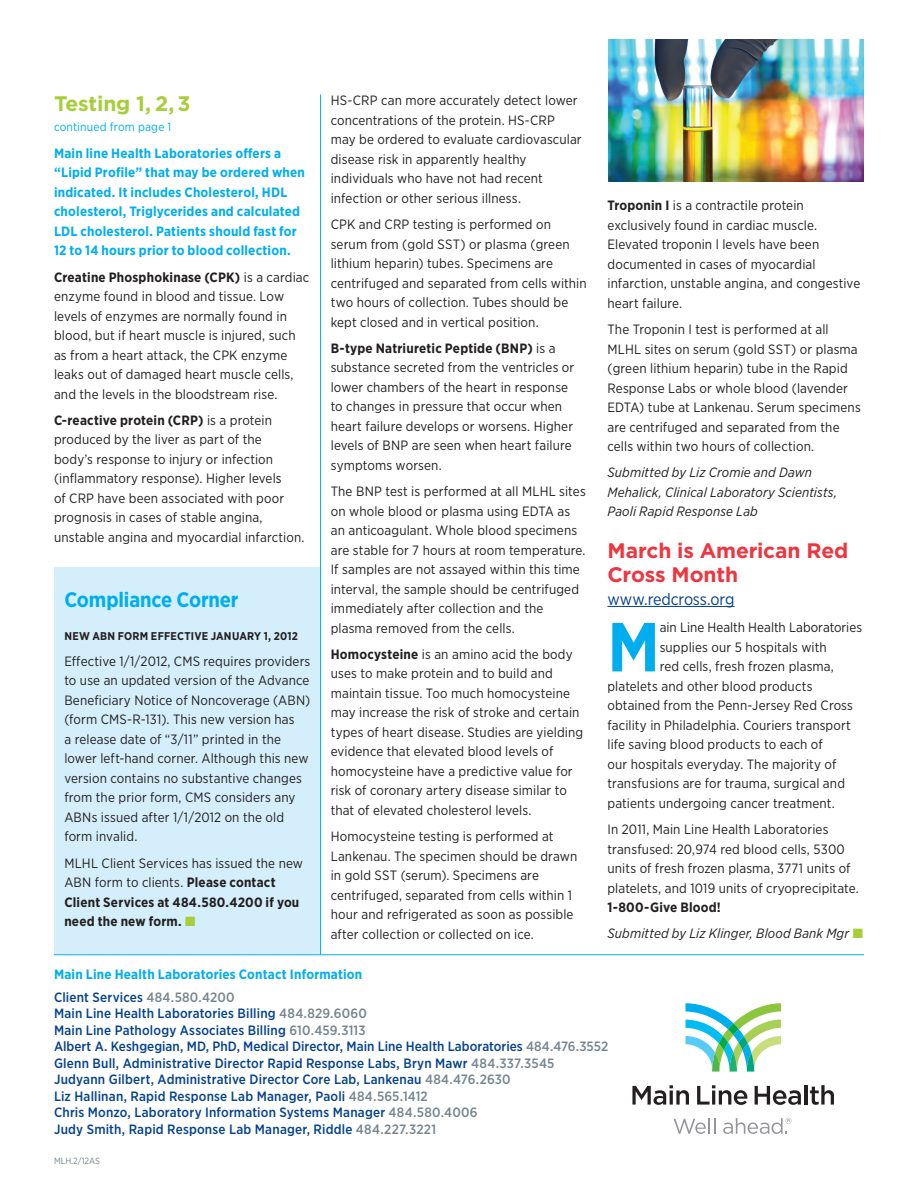
<style>
.page{position:relative;width:918px;height:1188px;background:#fff}
.page>*{position:absolute;margin:0;border:0;box-sizing:border-box;transform-origin:0 0}
.t1{font:700 69.15px "Gotham Narrow";color:#00aeef}
.t2{font:700 21px/24px "Gotham";letter-spacing:-.005em;color:#ee3640}
.t3{font:700 21px "Gotham Narrow";letter-spacing:-.01em;color:#00aeef}
.t4{font:700 21px "Gotham";color:#a6ce39}
.t5{font:16.5px "Gotham Narrow";letter-spacing:-.01em;color:#05428c}
.t6{font:13.5px/19.5px "Gotham Narrow";letter-spacing:.01em;color:#231f20}
.t7{font:500 13.5px "Gotham Narrow";letter-spacing:.01em;color:#05428c}
.t8{font:700 13.5px/19.5px "Gotham Narrow";letter-spacing:.015em;color:#00aeef}
.t9{font:italic 13.5px/19.5px "Gotham Narrow";letter-spacing:.01em;color:#231f20}
.t10{font:700 13.5px/19.5px "Gotham Narrow";letter-spacing:.015em;color:#231f20}
.t11{font:12px "Gotham Narrow";letter-spacing:.015em;color:#00aeef}
.t12{font:700 11.25px "Gotham Narrow";letter-spacing:.02em;color:#231f20}
.t13{font:9px "Gotham Narrow";letter-spacing:-.005em;color:#76848f}
.s1{font-weight:700}
.s2{font-weight:400}
.s3{color:#a6ce39}
.s4{color:#76848f}
</style>
<div class="page">
<svg style="left:632px;top:1085px;width:57px;height:20px"></svg>
<svg style="left:697px;top:1085px;width:50px;height:20px"></svg>
<svg style="left:755px;top:1086px;width:46px;height:19px"></svg>
<hr style="left:804px;top:1085px;width:4px;height:20px;background:#231f20">
<svg style="left:810px;top:1085px;width:24px;height:20px"></svg>
<svg style="left:674px;top:1118px;width:41px;height:16px"></svg>
<svg style="left:685px;top:1003px;width:96px;height:69px"></svg>
<svg style="left:723px;top:1118px;width:69px;height:16px"></svg>
<hr style="left:608px;top:606px;width:127px;height:1px;background:#05428c">
<hr style="left:54px;top:954px;width:810px;height:1px;background:#00aeef">
<div style="left:54px;top:567px;width:266px;height:387px;background:#d4effb"></div>
<hr style="left:320px;top:94px;width:1px;height:861px;background:#00aeef">
<img style="left:608px;top:39px;width:256px;height:143px">
<p class="t4" style="left:54px;top:90px;width:138px">Testing 1, 2, 3</p>
<p class="t11" style="left:54px;top:119px;width:119px">continued from page 1</p>
<p class="t8" style="left:54px;top:143px;width:253px">Main line Health Laboratories offers a “Lipid Profile” that may be ordered when indicated. It includes Cholesterol, HDL cholesterol, Triglycerides and calculated LDL cholesterol. Patients should fast for 12 to 14 hours prior to blood collection.</p>
<p class="t6" style="left:54px;top:267px;width:257px"><span class="s1">Creatine Phosphokinase (CPK)</span> is a cardiac enzyme found in blood and tissue. Low levels of enzymes are normally found in blood, but if heart muscle is injured, such as from a heart attack, the CPK enzyme leaks out of damaged heart muscle cells, and the levels in the bloodstream rise.</p>
<p class="t6" style="left:54px;top:410px;width:252px"><span class="s1">C-reactive protein (CRP)</span> is a protein produced by the liver as part of the<br>body’s response to injury or infection (inflammatory response). Higher levels<br>of CRP have been associated with poor prognosis in cases of stable angina, unstable angina and myocardial infarction.</p>
<p class="t3" style="left:64px;top:586px;width:176px">Compliance Corner</p>
<p class="t12" style="left:64px;top:629px;width:235px">NEW ABN FORM EFFECTIVE JANUARY 1, 2012</p>
<p class="t6" style="left:64px;top:651px;width:248px">Effective 1/1/2012, CMS requires providers to use an updated version of the Advance Beneficiary Notice of Noncoverage (ABN) (form CMS-R-131). This new version has<br>a release date of “3/11” printed in the lower left-hand corner. Although this new version contains no substantive changes from the prior form, CMS considers any ABNs issued after 1/1/2012 on the old form invalid.</p>
<p class="t10" style="left:64px;top:853px;width:240px"><span class="s2">MLHL Client Services has issued the new ABN form to clients.</span> Please contact Client Services at 484.580.4200 if you need the new form. <span class="s3">■</span></p>
<p class="t6" style="left:331px;top:91px;width:252px">HS-CRP can more accurately detect lower concentrations of the protein. HS-CRP may be ordered to evaluate cardiovascular disease risk in apparently healthy individuals who have not had recent infection or other serious illness.</p>
<p class="t6" style="left:331px;top:214px;width:258px">CPK and CRP testing is performed on serum from (gold SST) or plasma (green lithium heparin) tubes. Specimens are centrifuged and separated from cells within two hours of collection. Tubes should be kept closed and in vertical position.</p>
<p class="t6" style="left:331px;top:338px;width:245px"><span class="s1">B-type Natriuretic Peptide (BNP)</span> is a substance secreted from the ventricles or lower chambers of the heart in response to changes in pressure that occur when heart failure develops or worsens. Higher levels of BNP are seen when heart failure symptoms worsen.</p>
<p class="t6" style="left:331px;top:481px;width:257px">The BNP test is performed at all MLHL sites on whole blood or plasma using EDTA as an anticoagulant. Whole blood specimens are stable for 7 hours at room temperature.<br>If samples are not assayed within this time interval, the sample should be centrifuged immediately after collection and the plasma removed from the cells.</p>
<p class="t6" style="left:331px;top:644px;width:254px"><span class="s1">Homocysteine</span> is an amino acid the body uses to make protein and to build and maintain tissue. Too much homocysteine may increase the risk of stroke and certain types of heart disease. Studies are yielding evidence that elevated blood levels of homocysteine have a predictive value for risk of coronary artery disease similar to that of elevated cholesterol levels.</p>
<p class="t6" style="left:331px;top:826px;width:248px">Homocysteine testing is performed at Lankenau. The specimen should be drawn in gold SST (serum). Specimens are centrifuged, separated from cells within 1 hour and refrigerated as soon as possible after collection or collected on ice.</p>
<p class="t6" style="left:608px;top:196px;width:254px"><span class="s1">Troponin I</span> is a contractile protein exclusively found in cardiac muscle.<br>Elevated troponin l levels have been documented in cases of myocardial infarction, unstable angina, and congestive heart failure.</p>
<p class="t6" style="left:608px;top:319px;width:255px">The Troponin I test is performed at all MLHL sites on serum (gold SST) or plasma (green lithium heparin) tube in the Rapid Response Labs or whole blood (lavender EDTA) tube at Lankenau. Serum specimens are centrifuged and separated from the cells within two hours of collection.</p>
<p class="t9" style="left:608px;top:463px;width:231px">Submitted by Liz Cromie and Dawn<br>Mehalick, Clinical Laboratory Scientists,<br>Paoli Rapid Response Lab</p>
<p class="t2" style="left:608px;top:539px;width:242px">March is American Red<br>Cross Month</p>
<p class="t5" style="left:608px;top:589px;width:129px">www.redcross.org</p>
<p class="t1" style="left:608px;top:603px;width:54px">M</p>
<p class="t6" style="left:660px;top:618px;width:204px">ain Line Health Health Laboratories</p>
<p class="t6" style="left:660px;top:637px;width:169px">supplies our 5 hospitals with</p>
<p class="t6" style="left:660px;top:657px;width:176px">red cells, fresh frozen plasma,</p>
<p class="t6" style="left:608px;top:676px;width:207px">platelets and other blood products</p>
<p class="t6" style="left:608px;top:696px;width:247px">obtained from the Penn-Jersey Red Cross</p>
<p class="t6" style="left:608px;top:715px;width:245px">facility in Philadelphia. Couriers transport</p>
<p class="t6" style="left:608px;top:735px;width:217px">life saving blood products to each of</p>
<p class="t6" style="left:608px;top:754px;width:230px">our hospitals everyday. The majority of</p>
<p class="t6" style="left:608px;top:774px;width:239px">transfusions are for trauma, surgical and</p>
<p class="t6" style="left:608px;top:793px;width:229px">patients undergoing cancer treatment.</p>
<p class="t6" style="left:608px;top:819px;width:253px">In 2011, Main Line Health Laboratories transfused: 20,974 red blood cells, 5300 units of fresh frozen plasma, 3771 units of platelets, and 1019 units of cryoprecipitate.<br><span class="s1">1-800-Give Blood!</span></p>
<p class="t9" style="left:608px;top:924px;width:257px">Submitted by Liz Klinger, Blood Bank Mgr <span class="s3">■</span></p>
<p class="t8" style="left:54px;top:964px;width:310px">Main Line Health Laboratories Contact Information</p>
<p class="t7" style="left:54px;top:989px;width:182px">Client Services <span class="s4">484.580.4200</span></p>
<p class="t7" style="left:54px;top:1005px;width:314px">Main Line Health Laboratories Billing <span class="s4">484.829.6060</span></p>
<p class="t7" style="left:54px;top:1022px;width:313px">Main Line Pathology Associates Billing <span class="s4">610.459.3113</span></p>
<p class="t7" style="left:54px;top:1038px;width:556px">Albert A. Keshgegian, MD, PhD, Medical Director, Main Line Health Laboratories <span class="s4">484.476.3552</span></p>
<p class="t7" style="left:54px;top:1055px;width:502px">Glenn Bull, Administrative Director Rapid Response Labs, Bryn Mawr <span class="s4">484.337.3545</span></p>
<p class="t7" style="left:54px;top:1071px;width:458px">Judyann Gilbert, Administrative Director Core Lab, Lankenau <span class="s4">484.476.2630</span></p>
<p class="t7" style="left:54px;top:1088px;width:375px">Liz Hallinan, Rapid Response Lab Manager, Paoli <span class="s4">484.565.1412</span></p>
<p class="t7" style="left:54px;top:1104px;width:425px">Chris Monzo, Laboratory Information Systems Manager <span class="s4">484.580.4006</span></p>
<p class="t7" style="left:54px;top:1121px;width:384px">Judy Smith, Rapid Response Lab Manager, Riddle <span class="s4">484.227.3221</span></p>
<p class="t13" style="left:54px;top:1155px;width:48px">MLH.2/12AS</p>
</div>
